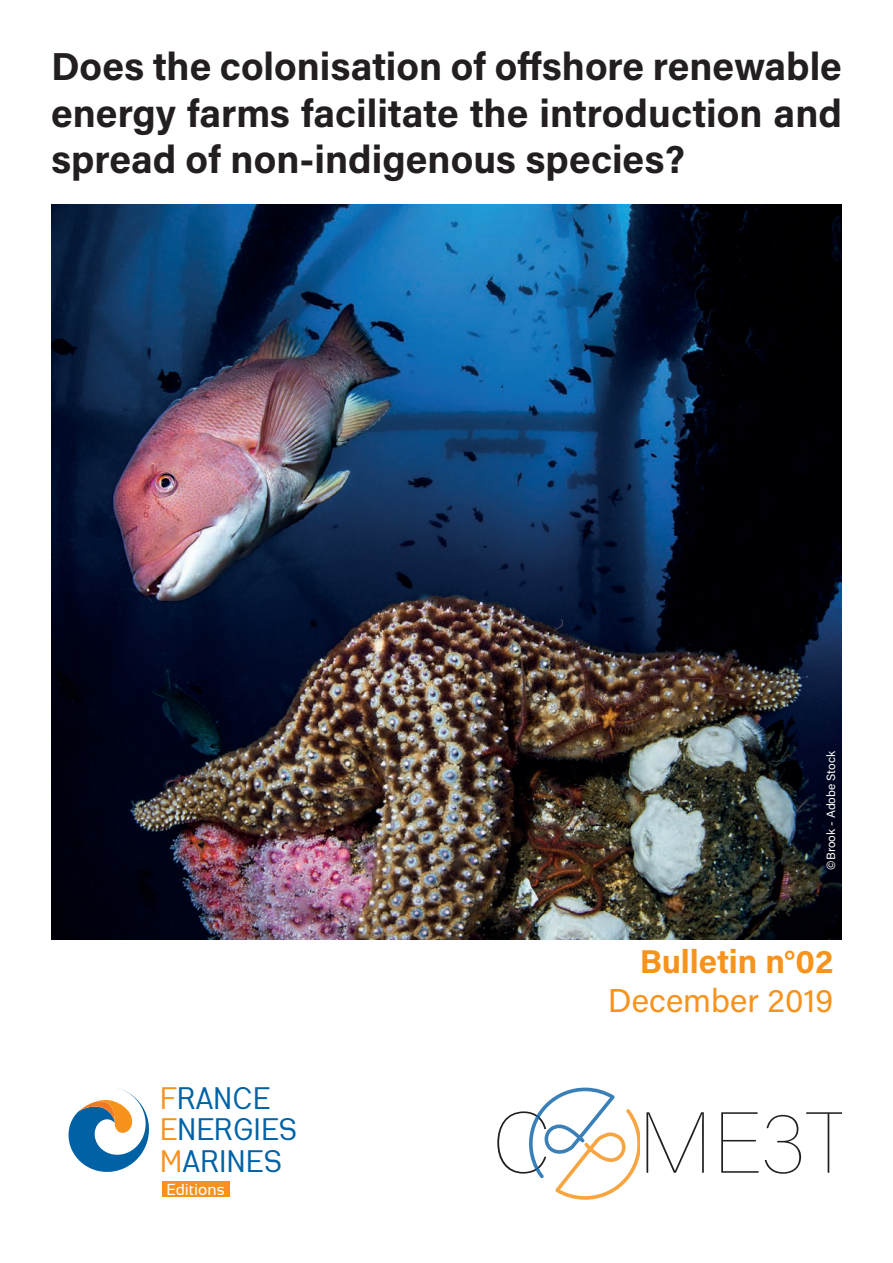
<style>
.page{position:relative;width:893px;height:1263px;background:#fff}
.page>*{position:absolute;margin:0;border:0;box-sizing:border-box;transform-origin:0 0}
.t1{font:100 85.8px "Acumin Pro";color:#231f20}
.t2{font:700 39px/46.8px "Acumin Pro";color:#231f20;text-align:justify}
.t3{font:700 33px "Acumin Pro";color:#f7931d}
.t4{font:33px "Acumin Pro";color:#f7931d}
.t5{font:31.65px/31.7px "Serithai";color:#0062a5}
.t6{font:15.9px "Sansation";color:#fff}
.t7{font:12px "Acumin Pro";color:#fff}
.s1{color:#f7931d}
</style>
<div class="page">
<img style="left:51px;top:204px;width:791px;height:736px">
<svg style="left:69px;top:1088px;width:80px;height:84px"></svg>
<div style="left:162px;top:1181px;width:67px;height:16px;background:#f7931d"></div>
<svg style="left:529px;top:1087px;width:110px;height:113px"></svg>
<p class="t2" style="left:51px;top:41px;width:792px">Does the colonisation of offshore renewable energy farms facilitate the introduction and spread of non-indigenous species?</p>
<p class="t7" style="left:823px;top:870px;width:120px;rotate:-90deg">©Brook - Adobe Stock</p>
<p class="t5" style="left:160px;top:1082px;width:139px"><span class="s1">F</span>RANCE<br><span class="s1">E</span>NERGIES<br><span class="s1">M</span>ARINES</p>
<p class="t6" style="left:166px;top:1180px;width:60px">Editions</p>
<p class="t3" style="left:640px;top:938px;width:195px">Bulletin n°02</p>
<p class="t4" style="left:608px;top:978px;width:227px">December 2019</p>
<h1 class="t1" style="left:493px;top:1084px;width:359px">C ME3T</h1>
</div>
